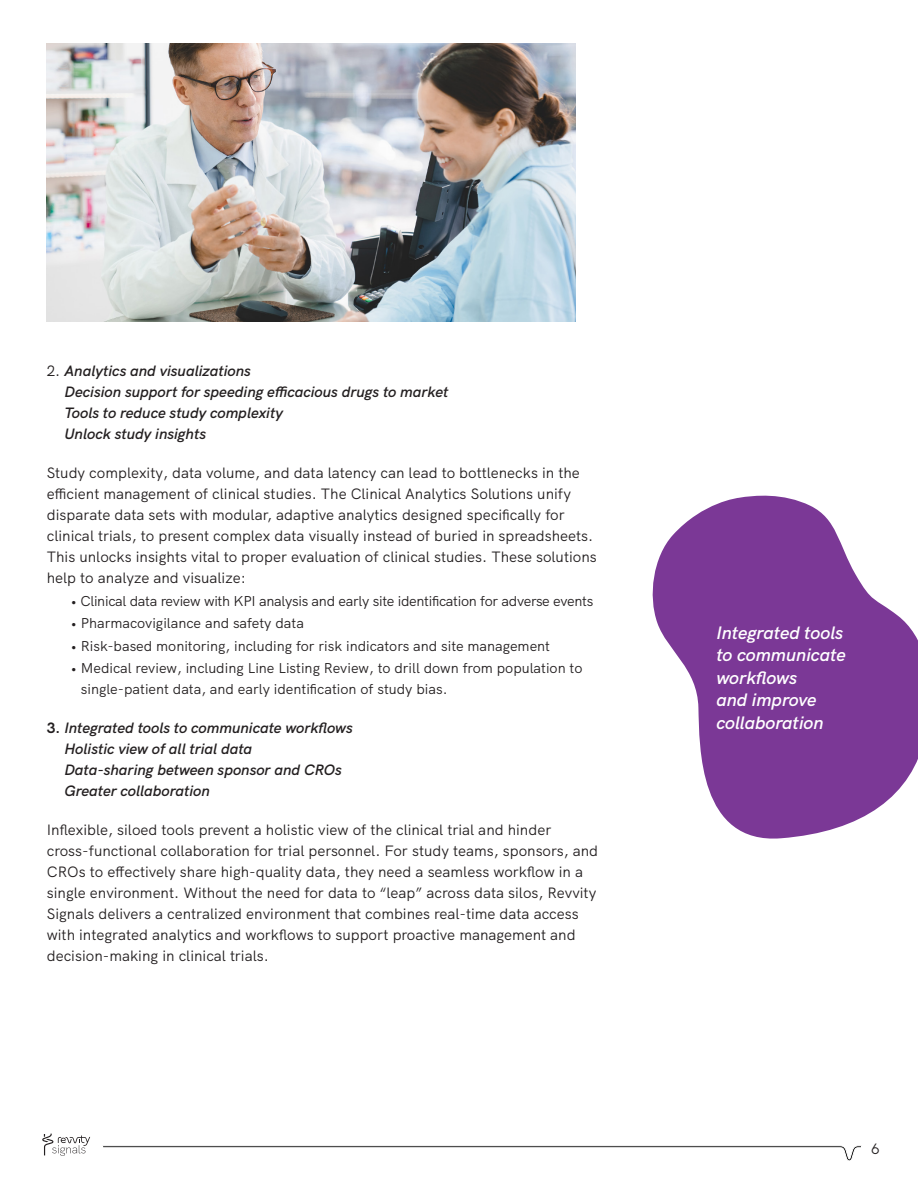
<style>
.page{position:relative;width:918px;height:1188px;background:#fff}
.page>*{position:absolute;margin:0;border:0;box-sizing:border-box;transform-origin:0 0}
.t1{font:italic 600 18px/22.5px "HK Grotesk";color:#fff}
.t2{font:15px/21px "HK Grotesk";color:#231f20}
.t3{font:italic 600 15px/21px "HK Grotesk";color:#231f20}
.t4{font:14.25px/21px "HK Grotesk";color:#231f20}
.t5{font:14.25px "HK Grotesk";letter-spacing:-.02em;color:#231f20}
.s1{font-weight:400;font-style:normal}
.s2{font-weight:700;font-style:normal}
</style>
<div class="page">
<svg style="left:103px;top:1145px;width:758px;height:16px"></svg>
<svg style="left:42px;top:1134px;width:48px;height:22px"></svg>
<img style="left:47px;top:44px;width:529px;height:277px">
<svg style="left:652px;top:495px;width:266px;height:344px;fill:#7b3896"></svg>
<p class="t3" style="left:64px;top:359px;width:385px;text-indent:-18px"><span class="s1">2.</span> Analytics and visualizations<br>Decision support for speeding efficacious drugs to market Tools to reduce study complexity<br>Unlock study insights</p>
<p class="t2" style="left:47px;top:461px;width:551px">Study complexity, data volume, and data latency can lead to bottlenecks in the efficient management of clinical studies. The Clinical Analytics Solutions unify disparate data sets with modular, adaptive analytics designed specifically for clinical trials, to present complex data visually instead of buried in spreadsheets.<br>This unlocks insights vital to proper evaluation of clinical studies. These solutions help to analyze and visualize:</p>
<p class="t5" style="left:71px;top:590px;width:524px">• Clinical data review with KPI analysis and early site identification for adverse events</p>
<p class="t4" style="left:71px;top:612px;width:235px">• Pharmacovigilance and safety data</p>
<p class="t4" style="left:71px;top:634px;width:481px">• Risk-based monitoring, including for risk indicators and site management</p>
<p class="t4" style="left:81px;top:657px;width:503px;text-indent:-10px">• Medical review, including Line Listing Review, to drill down from population to single-patient data, and early identification of study bias.</p>
<p class="t3" style="left:64px;top:716px;width:290px;text-indent:-18px"><span class="s2">3.</span> Integrated tools to communicate workflows Holistic view of all trial data<br>Data-sharing between sponsor and CROs Greater collaboration</p>
<p class="t2" style="left:47px;top:818px;width:553px">Inflexible, siloed tools prevent a holistic view of the clinical trial and hinder cross-functional collaboration for trial personnel. For study teams, sponsors, and CROs to effectively share high-quality data, they need a seamless workflow in a single environment. Without the need for data to “leap” across data silos, Revvity Signals delivers a centralized environment that combines real-time data access with integrated analytics and workflows to support proactive management and decision-making in clinical trials.</p>
<p class="t1" style="left:716px;top:620px;width:131px">Integrated tools to communicate workflows<br>and improve collaboration</p>
<p class="t2" style="left:871px;top:1137px;width:10px">6</p>
</div>
